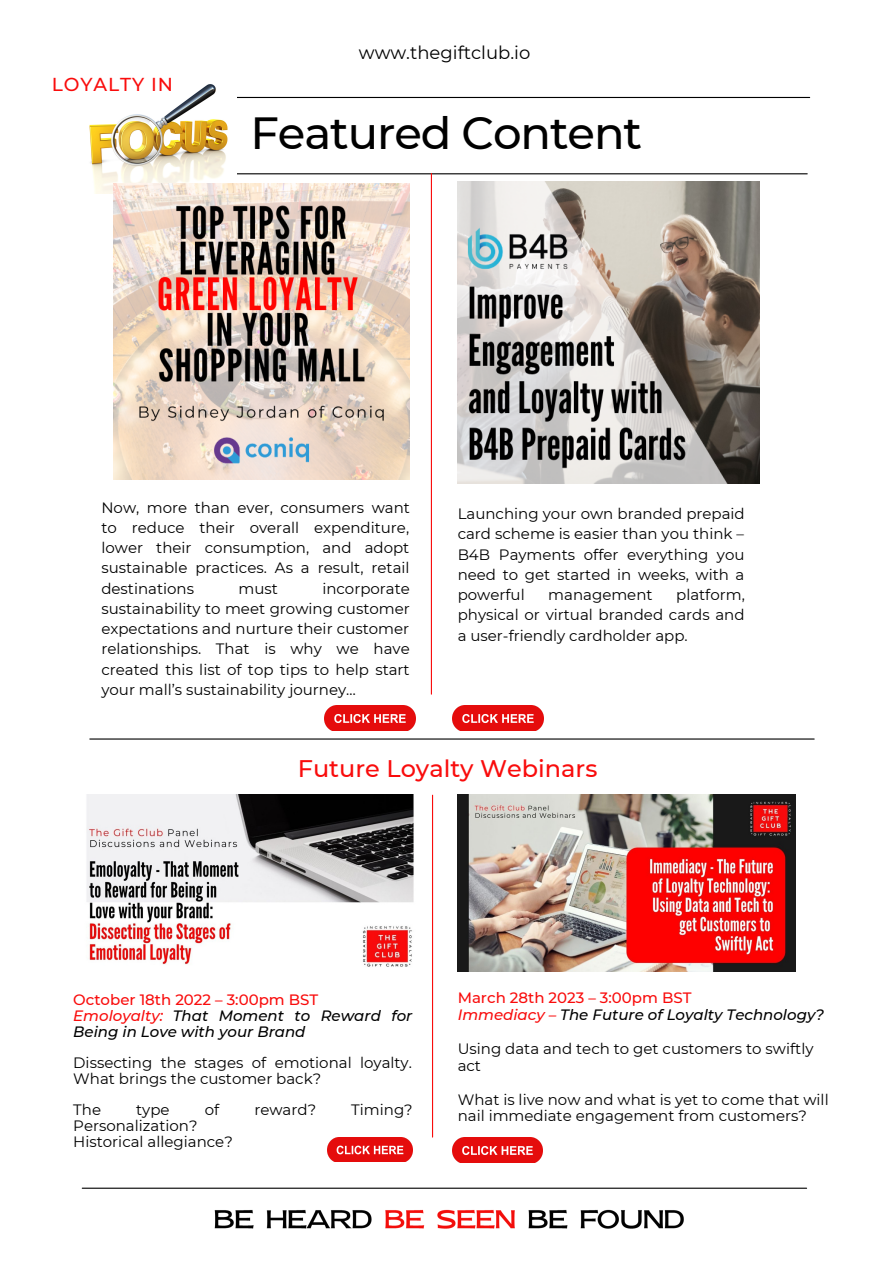
<style>
.page{position:relative;width:893px;height:1264px;background:#fff}
.page>*{position:absolute;margin:0;border:0;box-sizing:border-box;transform-origin:0 0}
.t1{font:500 45px "Montserrat";letter-spacing:-.025em;color:#000}
.t2{font:500 24px "Montserrat";color:#f90c0c}
.t3{font:500 18.75px "Montserrat";letter-spacing:.05em;color:#f90c0c}
.t4{font:18px "Montserrat";color:#000}
.t5{font:15px/20.2px "Montserrat";color:#000}
.t6{font:italic 500 15px/15.8px "Montserrat";color:#000}
.s1{font-style:normal;color:#f90c0c}
.s2{color:#f90c0c}
</style>
<div class="page">
<hr style="left:85px;top:97px;width:724px;height:1px;background:#000">
<hr style="left:83px;top:173px;width:724px;height:1px;background:#000">
<hr style="left:82px;top:1187px;width:724px;height:1px;background:#000">
<img style="left:214px;top:1209px;width:470px;height:20px">
<img style="left:83px;top:84px;width:153px;height:109px">
<img style="left:86px;top:795px;width:328px;height:172px">
<img style="left:452px;top:1137px;width:90px;height:25px">
<hr style="left:90px;top:738px;width:724px;height:1px;background:#000">
<img style="left:457px;top:795px;width:338px;height:176px">
<img style="left:324px;top:705px;width:91px;height:25px">
<img style="left:114px;top:183px;width:295px;height:296px">
<img style="left:457px;top:182px;width:302px;height:301px">
<img style="left:327px;top:1137px;width:85px;height:24px">
<img style="left:452px;top:705px;width:91px;height:25px">
<hr style="left:431px;top:173px;width:1px;height:521px;background:#f90c0c">
<hr style="left:432px;top:795px;width:1px;height:342px;background:#f90c0c">
<p class="t3" style="left:52px;top:73px;width:123px">LOYALTY IN</p>
<p class="t4" style="left:359px;top:42px;width:173px">www.thegiftclub.io</p>
<h1 class="t1" style="left:250px;top:106px;width:393px">Featured Content</h1>
<p class="t5" style="left:101px;top:497px;width:310px;text-align:justify">Now, more than ever, consumers want to reduce their overall expenditure, lower their consumption, and adopt sustainable practices. As a result, retail destinations</p>
<p class="t5" style="left:101px;top:578px;width:310px;text-align:justify;text-indent:221px">incorporate sustainability to meet growing customer expectations and nurture their customer relationships. That is why we have created this list of top tips to help start your mall’s sustainability journey…</p>
<p class="t5" style="left:238px;top:578px;width:41px">must</p>
<p class="t5" style="left:457px;top:503px;width:288px;text-align:justify">Launching your own branded prepaid card scheme is easier than you think – B4B Payments offer everything you need to get started in weeks, with a powerful</p>
<p class="t5" style="left:457px;top:584px;width:289px;text-align:justify;text-indent:218px">platform, physical or virtual branded cards and a user-friendly cardholder app.</p>
<p class="t5" style="left:548px;top:584px;width:106px">management</p>
<h2 class="t2" style="left:298px;top:754px;width:301px">Future Loyalty Webinars</h2>
<p class="t6" style="left:73px;top:991px;width:340px"><span class="s1">October 18th 2022 – 3:00pm BST<br></span><span class="s2">Emoloyalty:</span> That Moment to Reward for<br>Being in Love with your Brand</p>
<p class="t5" style="left:73px;top:1054px;width:340px;line-height:15.8px">Dissecting the stages of emotional loyalty.<br>What brings the customer back?</p>
<p class="t5" style="left:73px;top:1099px;width:29px">The</p>
<p class="t5" style="left:136px;top:1099px;width:35px">type</p>
<p class="t5" style="left:205px;top:1099px;width:16px">of</p>
<p class="t5" style="left:254px;top:1099px;width:63px">reward?</p>
<p class="t5" style="left:351px;top:1099px;width:63px">Timing?</p>
<p class="t5" style="left:73px;top:1117px;width:161px;line-height:15.8px">Personalization?<br>Historical allegiance?</p>
<p class="t6" style="left:457px;top:989px;width:368px;line-height:16.8px"><span class="s1">March 28th 2023 – 3:00pm BST<br></span><span class="s2">Immediacy –</span> The Future of Loyalty Technology?</p>
<p class="t5" style="left:457px;top:1040px;width:357px;line-height:16.8px">Using data and tech to get customers to swiftly act</p>
<p class="t5" style="left:457px;top:1090px;width:372px;line-height:16.8px">What is live now and what is yet to come that will nail immediate engagement from customers?</p>
</div>
